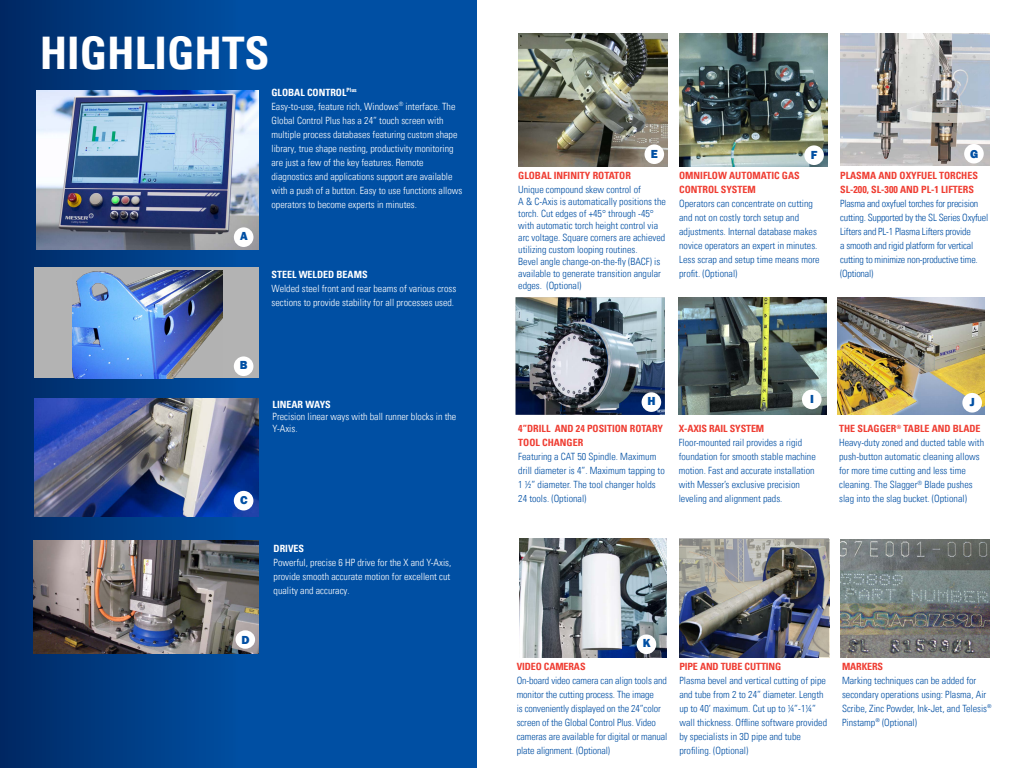
<style>
.page{position:relative;width:1024px;height:768px;background:#fff}
.page>*{position:absolute;margin:0;border:0;box-sizing:border-box;transform-origin:0 0}
.t1{font:45px "Univers Com 67 Bold Cond";color:#fff}
.t2{font:800 12px "Franklin Gothic";color:#004fa3}
.t3{font:10px/14px "Univers Com 47 Light Cond";color:#004fa3}
.t4{font:10px/14px "Univers Com 47 Light Cond";color:#fff}
.t5{font:10px/14px "Univers Com 67 Bold Cond";color:#ef3e33}
.t6{font:10px/14px "Univers Com 47 Light Cond";letter-spacing:-.02em;color:#004fa3}
.t7{font:10px "Univers Com 67 Bold Cond";color:#fff}
</style>
<div class="page">
<img style="left:837px;top:297px;width:148px;height:118px">
<svg style="left:0;top:0;width:477px;height:768px;background:#004796"></svg>
<div style="left:34px;top:268px;width:225px;height:110px;background:#b3b3b3"></div>
<img style="left:34px;top:399px;width:225px;height:118px">
<img style="left:34px;top:541px;width:225px;height:113px">
<div style="left:234px;top:491px;width:19px;height:19px;background:#fff;border-radius:50%"></div>
<img style="left:73px;top:270px;width:149px;height:109px">
<div style="left:234px;top:356px;width:19px;height:20px;background:#fff;border-radius:50%"></div>
<div style="left:236px;top:630px;width:19px;height:19px;background:#fff;border-radius:50%"></div>
<img style="left:679px;top:540px;width:150px;height:117px">
<img style="left:678px;top:297px;width:148px;height:118px">
<img style="left:518px;top:33px;width:149px;height:133px">
<img style="left:516px;top:297px;width:149px;height:118px">
<img style="left:679px;top:33px;width:149px;height:134px">
<div style="left:804px;top:145px;width:20px;height:20px;background:#fff;border-radius:50%"></div>
<div style="left:645px;top:144px;width:19px;height:20px;background:#fff;border-radius:50%"></div>
<div style="left:642px;top:392px;width:19px;height:20px;background:#fff;border-radius:50%"></div>
<div style="left:802px;top:390px;width:20px;height:19px;background:#fff;border-radius:50%"></div>
<div style="left:962px;top:393px;width:20px;height:20px;background:#fff;border-radius:50%"></div>
<img style="left:520px;top:539px;width:147px;height:118px">
<img style="left:840px;top:33px;width:150px;height:133px">
<div style="left:637px;top:634px;width:19px;height:20px;background:#fff;border-radius:50%"></div>
<div style="left:964px;top:144px;width:20px;height:20px;background:#fff;border-radius:50%"></div>
<img style="left:37px;top:90px;width:221px;height:160px">
<img style="left:840px;top:539px;width:149px;height:118px">
<div style="left:234px;top:227px;width:19px;height:20px;background:#fff;border-radius:50%"></div>
<h1 class="t1" style="left:40px;top:25px;width:231px">HIGHLIGHTS</h1>
<p class="t2" style="left:240px;top:228px;width:9px">A</p>
<p class="t2" style="left:240px;top:357px;width:9px">B</p>
<p class="t7" style="left:272px;top:86px;width:87px">GLOBAL CONTROL<sup>Plus</sup></p>
<p class="t4" style="left:272px;top:99px;width:193px">Easy-to-use, feature rich, Windows<sup>®</sup> interface. The Global Control Plus has a 24” touch screen with multiple process databases featuring custom shape library, true shape nesting, productivity monitoring are just a few of the key features. Remote diagnostics and applications support are available with a push of a button. Easy to use functions allows operators to become experts in minutes.</p>
<p class="t7" style="left:272px;top:268px;width:98px">STEEL WELDED BEAMS</p>
<p class="t4" style="left:272px;top:281px;width:186px">Welded steel front and rear beams of various cross sections to provide stability for all processes used.</p>
<p class="t7" style="left:273px;top:398px;width:60px">LINEAR WAYS</p>
<p class="t4" style="left:273px;top:410px;width:185px;line-height:12px">Precision linear ways with ball runner blocks in the<br>Y-Axis.</p>
<p class="t2" style="left:240px;top:492px;width:9px">C</p>
<p class="t2" style="left:241px;top:632px;width:10px">D</p>
<p class="t7" style="left:274px;top:542px;width:32px">DRIVES</p>
<p class="t4" style="left:274px;top:555px;width:179px;text-align:justify">Powerful, precise 6 HP drive for the X and Y-Axis, provide smooth accurate motion for excellent cut quality and accuracy.</p>
<p class="t2" style="left:651px;top:147px;width:8px">E</p>
<p class="t2" style="left:811px;top:148px;width:8px">F</p>
<p class="t2" style="left:972px;top:145px;width:10px">G</p>
<p class="t2" style="left:970px;top:146px;width:10px">G</p>
<p class="t5" style="left:518px;top:168px;width:114px">GLOBAL INFINITY ROTATOR</p>
<p class="t3" style="left:518px;top:183px;width:149px;line-height:12px">Unique compound skew control of<br>A &amp; C-Axis is automatically positions the torch. Cut edges of +45° through -45° with automatic torch height control via arc voltage. Square corners are achieved utilizing custom looping routines.<br>Bevel angle change-on-the-fly (BACF) is available to generate transition angular edges. (Optional)</p>
<p class="t5" style="left:679px;top:168px;width:122px">OMNIFLOW AUTOMATIC GAS<br>CONTROL SYSTEM</p>
<p class="t3" style="left:679px;top:196px;width:142px">Operators can concentrate on cutting and not on costly torch setup and adjustments. Internal database makes novice operators an expert in minutes.<br>Less scrap and setup time means more profit. (Optional)</p>
<p class="t5" style="left:840px;top:168px;width:139px">PLASMA AND OXYFUEL TORCHES<br>SL-200, SL-300 AND PL-1 LIFTERS</p>
<p class="t6" style="left:840px;top:196px;width:150px">Plasma and oxyfuel torches for precision cutting. Supported by the SL Series Oxyfuel Lifters and PL-1 Plasma Lifters provide<br>a smooth and rigid platform for vertical cutting to minimize non-productive time. (Optional)</p>
<p class="t2" style="left:647px;top:393px;width:10px">H</p>
<p class="t2" style="left:810px;top:392px;width:5px">I</p>
<p class="t2" style="left:970px;top:394px;width:6px">J</p>
<p class="t5" style="left:518px;top:422px;width:146px">4”DRILL AND 24 POSITION ROTARY<br>TOOL CHANGER</p>
<p class="t3" style="left:518px;top:450px;width:148px">Featuring a CAT 50 Spindle. Maximum drill diameter is 4”. Maximum tapping to 1 1/2” diameter. The tool changer holds 24 tools. (Optional)</p>
<p class="t5" style="left:679px;top:422px;width:87px">X-AXIS RAIL SYSTEM</p>
<p class="t3" style="left:679px;top:436px;width:139px">Floor-mounted rail provides a rigid foundation for smooth stable machine motion. Fast and accurate installation with Messer’s exclusive precision leveling and alignment pads.</p>
<p class="t5" style="left:839px;top:422px;width:143px">THE SLAGGER<sup>®</sup> TABLE AND BLADE</p>
<p class="t3" style="left:839px;top:436px;width:146px">Heavy-duty zoned and ducted table with push-button automatic cleaning allows for more time cutting and less time cleaning. The Slagger<sup>®</sup> Blade pushes slag into the slag bucket. (Optional)</p>
<p class="t2" style="left:643px;top:635px;width:9px">K</p>
<p class="t5" style="left:517px;top:659px;width:70px">VIDEO CAMERAS</p>
<p class="t3" style="left:517px;top:673px;width:152px">On-board video camera can align tools and monitor the cutting process. The image<br>is conveniently displayed on the 24”color screen of the Global Control Plus. Video cameras are available for digital or manual plate alignment. (Optional)</p>
<p class="t5" style="left:679px;top:659px;width:103px">PIPE AND TUBE CUTTING</p>
<p class="t3" style="left:679px;top:673px;width:149px">Plasma bevel and vertical cutting of pipe and tube from 2 to 24” diameter. Length up to 40’ maximum. Cut up to 1/4”-11/4” wall thickness. Offline software provided by specialists in 3D pipe and tube profiling. (Optional)</p>
<p class="t5" style="left:842px;top:659px;width:43px">MARKERS</p>
<p class="t3" style="left:842px;top:673px;width:151px">Marking techniques can be added for secondary operations using: Plasma, Air Scribe, Zinc Powder, Ink-Jet, and Telesis<sup>® </sup>Pinstamp<sup>®</sup> (Optional)</p>
</div>
